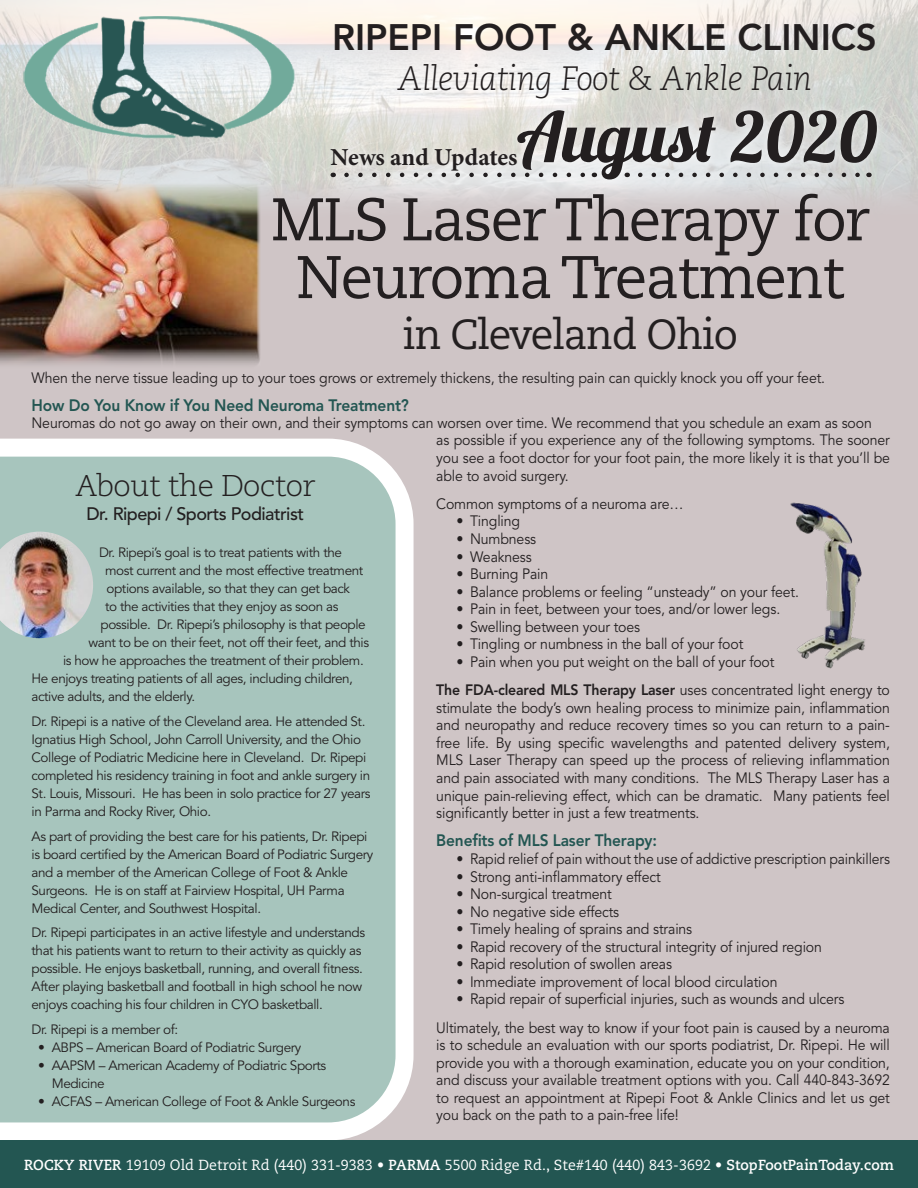
<style>
.page{position:relative;width:918px;height:1188px;background:#fff}
.page>*{position:absolute;margin:0;border:0;box-sizing:border-box;transform-origin:0 0}
.t1{font:69.15px "Lobster 1.3";color:#231f20}
.t2{font:60px "Caecilia LT Std";letter-spacing:-.03em;color:#231f20}
.t3{font:42px "Caecilia LT Std";letter-spacing:-.03em;color:#231f20}
.t4{font:800 36.6px "Avenir LT Std";color:#231f20}
.t5{font:italic 300 33.75px "Caecilia LT Std";letter-spacing:-.02em;color:#231f20}
.t6{font:300 30px "Caecilia LT Std";letter-spacing:-.02em;color:#231f20}
.t7{font:700 24.45px "Minion Pro";letter-spacing:-.005em;color:#231f20}
.t8{font:500 18px "Avenir LT Std";letter-spacing:-.03em;color:#231f20}
.t9{font:800 16.5px "Avenir LT Std";letter-spacing:-.01em;color:#235652;scale:.94 1}
.t10{font:15px/17.5px "Avenir LT Std";letter-spacing:-.01em;color:#231f20;text-align:justify;scale:.94 1}
.t11{font:15px "Avenir LT Std";letter-spacing:-.01em;color:#231f20;scale:.93 1}
.t12{font:14.55px "Caecilia LT Std";letter-spacing:.01em;color:#fff}
.t13{font:13.5px/18px "Avenir LT Std";letter-spacing:-.03em;color:#231f20}
.s1{font-weight:800}
.s2{font-weight:700}
</style>
<div class="page">
<div style="left:0;top:0;width:918px;height:1157px;background:#cfc5c6"></div>
<img style="left:0;top:223px;width:260px;height:142px">
<img style="left:0;top:0;width:918px;height:223px">
<div style="left:322px;top:101px;width:564px;height:88px;background:#fff;opacity:.75"></div>
<svg style="left:640px;top:173px;width:222px;height:4px"></svg>
<svg style="left:346px;top:173px;width:241px;height:4px"></svg>
<svg style="left:0;top:439px;width:414px;height:701px;background:#afcac3"></svg>
<div style="left:0;top:1140px;width:918px;height:48px;background:#235652"></div>
<img style="left:790px;top:502px;width:75px;height:167px">
<img style="left:0;top:16px;width:343px;height:141px">
<img style="left:0;top:532px;width:93px;height:106px">
<p class="t4" style="left:332px;top:16px;width:546px">RIPEPI FOOT &amp; ANKLE CLINICS</p>
<p class="t5" style="left:397px;top:59px;width:416px">Alleviating Foot &amp; Ankle Pain</p>
<p class="t1" style="left:517px;top:93px;width:361px">August 2020</p>
<p class="t7" style="left:330px;top:143px;width:188px">News and Updates</p>
<p class="t2" style="left:271px;top:185px;width:600px">MLS Laser Therapy for</p>
<p class="t2" style="left:296px;top:243px;width:550px">Neuroma Treatment</p>
<p class="t3" style="left:403px;top:310px;width:336px">in Cleveland Ohio</p>
<p class="t10" style="left:32px;top:369px;width:846px">When the nerve tissue leading up to your toes grows or extremely thickens, the resulting pain can quickly knock you off your feet.</p>
<p class="t9" style="left:32px;top:395px;width:403px">How Do You Know if You Need Neuroma Treatment?</p>
<p class="t10" style="left:32px;top:415px;width:896px">Neuromas do not go away on their own, and their symptoms can worsen over time. We recommend that you schedule an exam as soon</p>
<p class="t10" style="left:436px;top:432px;width:484px">as possible if you experience any of the following symptoms. The sooner you see a foot doctor for your foot pain, the more likely it is that you’ll be able to avoid surgery.</p>
<p class="t10" style="left:436px;top:495px;width:265px">Common symptoms of a neuroma are…</p>
<p class="t10" style="left:457px;top:513px;width:69px">• Tingling</p>
<p class="t10" style="left:457px;top:530px;width:86px">• Numbness</p>
<p class="t10" style="left:457px;top:548px;width:82px">• Weakness</p>
<p class="t10" style="left:457px;top:566px;width:99px">• Burning Pain</p>
<p class="t10" style="left:457px;top:583px;width:366px">• Balance problems or feeling “unsteady” on your feet.</p>
<p class="t10" style="left:457px;top:601px;width:346px">• Pain in feet, between your toes, and/or lower legs.</p>
<p class="t10" style="left:457px;top:618px;width:197px">• Swelling between your toes</p>
<p class="t10" style="left:457px;top:636px;width:307px">• Tingling or numbness in the ball of your foot</p>
<p class="t10" style="left:457px;top:653px;width:340px">• Pain when you put weight on the ball of your foot</p>
<p class="t10" style="left:436px;top:682px;width:484px"><span class="s1">The FDA-cleared MLS Therapy Laser</span> uses concentrated light energy to stimulate the body’s own healing process to minimize pain, inflammation and neuropathy and reduce recovery times so you can return to a pain&shy;free life. By using specific wavelengths and patented delivery system, MLS Laser Therapy can speed up the process of relieving inflammation and pain associated with many conditions. The MLS Therapy Laser has a unique pain-relieving effect, which can be dramatic. Many patients feel significantly better in just a few treatments.</p>
<p class="t9" style="left:436px;top:831px;width:236px">Benefits of MLS Laser Therapy:</p>
<p class="t11" style="left:457px;top:850px;width:468px">• Rapid relief of pain without the use of addictive prescription painkillers</p>
<p class="t10" style="left:457px;top:868px;width:219px">• Strong anti-inflammatory effect</p>
<p class="t10" style="left:457px;top:886px;width:167px">• Non-surgical treatment</p>
<p class="t10" style="left:457px;top:903px;width:175px">• No negative side effects</p>
<p class="t10" style="left:457px;top:921px;width:252px">• Timely healing of sprains and strains</p>
<p class="t10" style="left:457px;top:938px;width:390px">• Rapid recovery of the structural integrity of injured region</p>
<p class="t10" style="left:457px;top:956px;width:231px">• Rapid resolution of swollen areas</p>
<p class="t10" style="left:457px;top:973px;width:343px">• Immediate improvement of local blood circulation</p>
<p class="t10" style="left:457px;top:991px;width:414px">• Rapid repair of superficial injuries, such as wounds and ulcers</p>
<p class="t10" style="left:436px;top:1019px;width:484px">Ultimately, the best way to know if your foot pain is caused by a neuroma is to schedule an evaluation with our sports podiatrist, Dr. Ripepi. He will provide you with a thorough examination, educate you on your condition, and discuss your available treatment options with you. Call 440-843-3692 to request an appointment at Ripepi Foot &amp; Ankle Clinics and let us get you back on the path to a pain-free life!</p>
<p class="t6" style="left:75px;top:468px;width:241px">About the Doctor</p>
<p class="t8" style="left:87px;top:503px;width:219px">Dr. Ripepi / Sports Podiatrist</p>
<p class="t13" style="left:99px;top:544px;width:245px">Dr. Ripepi’s goal is to treat patients with the</p>
<p class="t13" style="left:105px;top:562px;width:260px">most current and the most effective treatment</p>
<p class="t13" style="left:106px;top:580px;width:245px">options available, so that they can get back</p>
<p class="t13" style="left:105px;top:598px;width:235px">to the activities that they enjoy as soon as</p>
<p class="t13" style="left:100px;top:616px;width:267px">possible. Dr. Ripepi’s philosophy is that people</p>
<p class="t13" style="left:88px;top:634px;width:282px">want to be on their feet, not off their feet, and this</p>
<p class="t13" style="left:63px;top:652px;width:302px">is how he approaches the treatment of their problem.</p>
<p class="t13" style="left:32px;top:670px;width:323px">He enjoys treating patients of all ages, including children,</p>
<p class="t13" style="left:32px;top:688px;width:165px">active adults, and the elderly.</p>
<p class="t13" style="left:32px;top:713px;width:341px">Dr. Ripepi is a native of the Cleveland area. He attended St.<br>Ignatius High School, John Carroll University, and the Ohio College of Podiatric Medicine here in Cleveland. Dr. Ripepi completed his residency training in foot and ankle surgery in St. Louis, Missouri. He has been in solo practice for 27 years in Parma and Rocky River, Ohio.</p>
<p class="t13" style="left:32px;top:827px;width:344px">As part of providing the best care for his patients, Dr. Ripepi is board certified by the American Board of Podiatric Surgery and a member of the American College of Foot &amp; Ankle Surgeons. He is on staff at Fairview Hospital, UH Parma Medical Center, and Southwest Hospital.</p>
<p class="t13" style="left:32px;top:924px;width:335px">Dr. Ripepi participates in an active lifestyle and understands that his patients want to return to their activity as quickly as possible. He enjoys basketball, running, and overall fitness.<br>After playing basketball and football in high school he now enjoys coaching his four children in CYO basketball.</p>
<p class="t13" style="left:32px;top:1021px;width:148px">Dr. Ripepi is a member of:</p>
<p class="t13" style="left:38px;top:1039px;width:265px">• ABPS – American Board of Podiatric Surgery</p>
<p class="t13" style="left:52px;top:1057px;width:276px;text-indent:-14px">• AAPSM – American Academy of Podiatric Sports<br>Medicine</p>
<p class="t13" style="left:38px;top:1093px;width:319px">• ACFAS – American College of Foot &amp; Ankle Surgeons</p>
<p class="t12" style="left:24px;top:1156px;width:871px"><span class="s2">ROCKY RIVER</span> 19109 Old Detroit Rd (440) 331-9383 <span class="s2">• PARMA</span> 5500 Ridge Rd., Ste#140 (440) 843-3692 • <span class="s2">StopFootPainToday.com</span></p>
</div>
